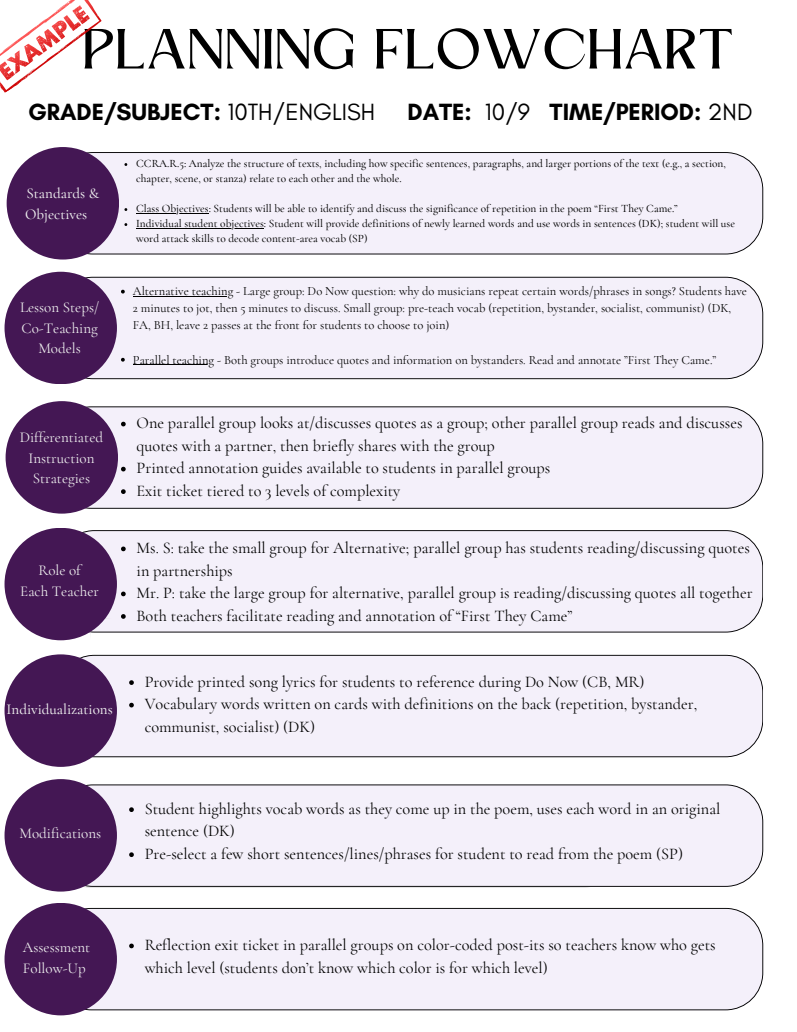
<style>
.page{position:relative;width:797px;height:1032px;background:#fff}
.page>*{position:absolute;margin:0;border:0;box-sizing:border-box;transform-origin:0 0}
.t1{font:52.62px "Kingred Serif";color:#000}
.t2{font:500 26.62px "Cormorant Garamond";color:#000}
.t3{font:700 23.88px "Glacial Indifference";color:#000}
.t4{font:16.25px/22.5px "Cormorant Garamond";color:#000}
.t5{font:15px/20.6px "Cormorant Garamond";color:#efefef;text-align:center}
.t6{font:500 15px/20.6px "Cormorant Garamond";color:#efefef}
.t7{font:12.5px/17px "Cormorant Garamond";color:#000}
.t8{font:500 11.25px/15px "Cormorant Garamond";color:#000}
.s1{font-weight:400}
</style>
<div class="page">
<div style="left:87px;top:152px;width:676px;height:102px;background:#f4f0fa"></div>
<div style="left:85px;top:277px;width:678px;height:102px;background:#f4f0fa"></div>
<div style="left:86px;top:406px;width:677px;height:102px;background:#f4f0fa"></div>
<div style="left:83px;top:530px;width:680px;height:102px;background:#f4f0fa"></div>
<div style="left:68px;top:654px;width:695px;height:103px;background:#f4f0fa"></div>
<svg style="left:74px;top:608px;width:38px;height:31px"></svg>
<div style="left:85px;top:784px;width:678px;height:102px;background:#f4f0fa"></div>
<div style="left:87px;top:907px;width:676px;height:102px;background:#f4f0fa"></div>
<hr style="left:136px;top:213px;width:73px;height:1px;background:#000">
<hr style="left:136px;top:228px;width:128px;height:1px;background:#000">
<svg style="left:121px;top:290px;width:4px;height:3px"></svg>
<hr style="left:133px;top:296px;width:100px;height:1px;background:#000">
<svg style="left:121px;top:358px;width:4px;height:3px"></svg>
<hr style="left:133px;top:364px;width:81px;height:1px;background:#000">
<svg style="left:121px;top:421px;width:5px;height:5px"></svg>
<svg style="left:121px;top:466px;width:5px;height:5px"></svg>
<svg style="left:121px;top:489px;width:5px;height:5px"></svg>
<svg style="left:121px;top:546px;width:5px;height:5px"></svg>
<svg style="left:121px;top:591px;width:5px;height:5px"></svg>
<svg style="left:121px;top:614px;width:5px;height:4px"></svg>
<svg style="left:129px;top:680px;width:5px;height:4px"></svg>
<svg style="left:129px;top:702px;width:5px;height:5px"></svg>
<svg style="left:129px;top:807px;width:5px;height:4px"></svg>
<svg style="left:129px;top:852px;width:5px;height:4px"></svg>
<svg style="left:129px;top:943px;width:5px;height:5px"></svg>
<svg style="left:0;top:0;width:102px;height:93px"></svg>
<div style="left:7px;top:147px;width:112px;height:112px;background:#441754;border-radius:50%"></div>
<div style="left:5px;top:272px;width:112px;height:112px;background:#441754;border-radius:50%"></div>
<div style="left:6px;top:401px;width:112px;height:112px;background:#441754;border-radius:50%"></div>
<div style="left:5px;top:527px;width:112px;height:113px;background:#441754;border-radius:50%"></div>
<div style="left:5px;top:654px;width:112px;height:112px;background:#441754;border-radius:50%"></div>
<div style="left:5px;top:779px;width:112px;height:112px;background:#441754;border-radius:50%"></div>
<div style="left:5px;top:902px;width:112px;height:113px;background:#441754;border-radius:50%"></div>
<p class="t1" style="left:84px;top:29px;width:653px">PLANNING FLOWCHART</p>
<p class="t3" style="left:28px;top:97px;width:348px">GRADE/SUBJECT: <span class="s1">10TH/ENGLISH</span></p>
<p class="t3" style="left:407px;top:97px;width:346px">DATE: <span class="s1">10/9</span> TIME/PERIOD: <span class="s1">2ND</span></p>
<p class="t6" style="left:32px;top:177px;width:76px">Standards &amp;<br>Objectives</p>
<h4 class="t6" style="left:25px;top:183px;width:76px">Standards &amp;<br>Objectives</h4>
<p class="t5" style="left:20px;top:297px;width:81px">Lesson Steps/<br>Co-Teaching<br>Models</p>
<p class="t5" style="left:20px;top:427px;width:85px">Differentiated<br>Instruction<br>Strategies</p>
<p class="t5" style="left:20px;top:560px;width:80px">Role of<br>Each Teacher</p>
<p class="t6" style="left:7px;top:698px;width:108px">Individualizations</p>
<h3 class="t8" style="left:136px;top:156px;width:591px">CCRA.R.5: Analyze the structure of texts, including how specific sentences, paragraphs, and larger portions of the text (e.g., a section, chapter, scene, or stanza) relate to each other and the whole.</h3>
<h4 class="t8" style="left:136px;top:201px;width:543px">Class Objectives: Students will be able to identify and discuss the significance of repetition in the poem “First They Came.”</h4>
<h4 class="t8" style="left:136px;top:216px;width:600px">Individual student objectives: Student will provide definitions of newly learned words and use words in sentences (DK); student will use word attack skills to decode content-area vocab (SP)</h4>
<p class="t7" style="left:133px;top:283px;width:616px">Alternative teaching - Large group: Do Now question: why do musicians repeat certain words/phrases in songs? Students have<br>2 minutes to jot, then 5 minutes to discuss. Small group: pre-teach vocab (repetition, bystander, socialist, communist) (DK,<br>FA, BH, leave 2 passes at the front for students to choose to join)</p>
<p class="t7" style="left:133px;top:351px;width:585px">Parallel teaching - Both groups introduce quotes and information on bystanders. Read and annotate ”First They Came.”</p>
<p class="t4" style="left:137px;top:412px;width:607px">One parallel group looks at/discusses quotes as a group; other parallel group reads and discusses quotes with a partner, then briefly shares with the group</p>
<h5 class="t4" style="left:137px;top:457px;width:415px">Printed annotation guides available to students in parallel groups</h5>
<p class="t4" style="left:137px;top:479px;width:265px">Exit ticket tiered to 3 levels of complexity</p>
<p class="t4" style="left:137px;top:536px;width:615px">Ms. S: take the small group for Alternative; parallel group has students reading/discussing quotes in partnerships</p>
<h5 class="t4" style="left:137px;top:581px;width:618px">Mr. P: take the large group for alternative, parallel group is reading/discussing quotes all together</h5>
<p class="t4" style="left:137px;top:604px;width:437px">Both teachers facilitate reading and annotation of “First They Came”</p>
<p class="t4" style="left:145px;top:670px;width:501px">Provide printed song lyrics for students to reference during Do Now (CB, MR)</p>
<p class="t4" style="left:145px;top:692px;width:554px">Vocabulary words written on cards with definitions on the back (repetition, bystander, communist, socialist) (DK)</p>
<h2 class="t5" style="left:20px;top:822px;width:83px">Modifications</h2>
<h5 class="t4" style="left:145px;top:797px;width:577px">Student highlights vocab words as they come up in the poem, uses each word in an original sentence (DK)</h5>
<p class="t4" style="left:145px;top:842px;width:540px">Pre-select a few short sentences/lines/phrases for student to read from the poem (SP)</p>
<h1 class="t2" style="left:125px;top:839px;width:351px">gifts for New Year and Christmas</h1>
<h5 class="t5" style="left:23px;top:936px;width:69px;text-align:left">Assessment<br>Follow-Up</h5>
<p class="t4" style="left:145px;top:933px;width:572px">Reflection exit ticket in parallel groups on color-coded post-its so teachers know who gets which level (students don’t know which color is for which level)</p>
</div>
